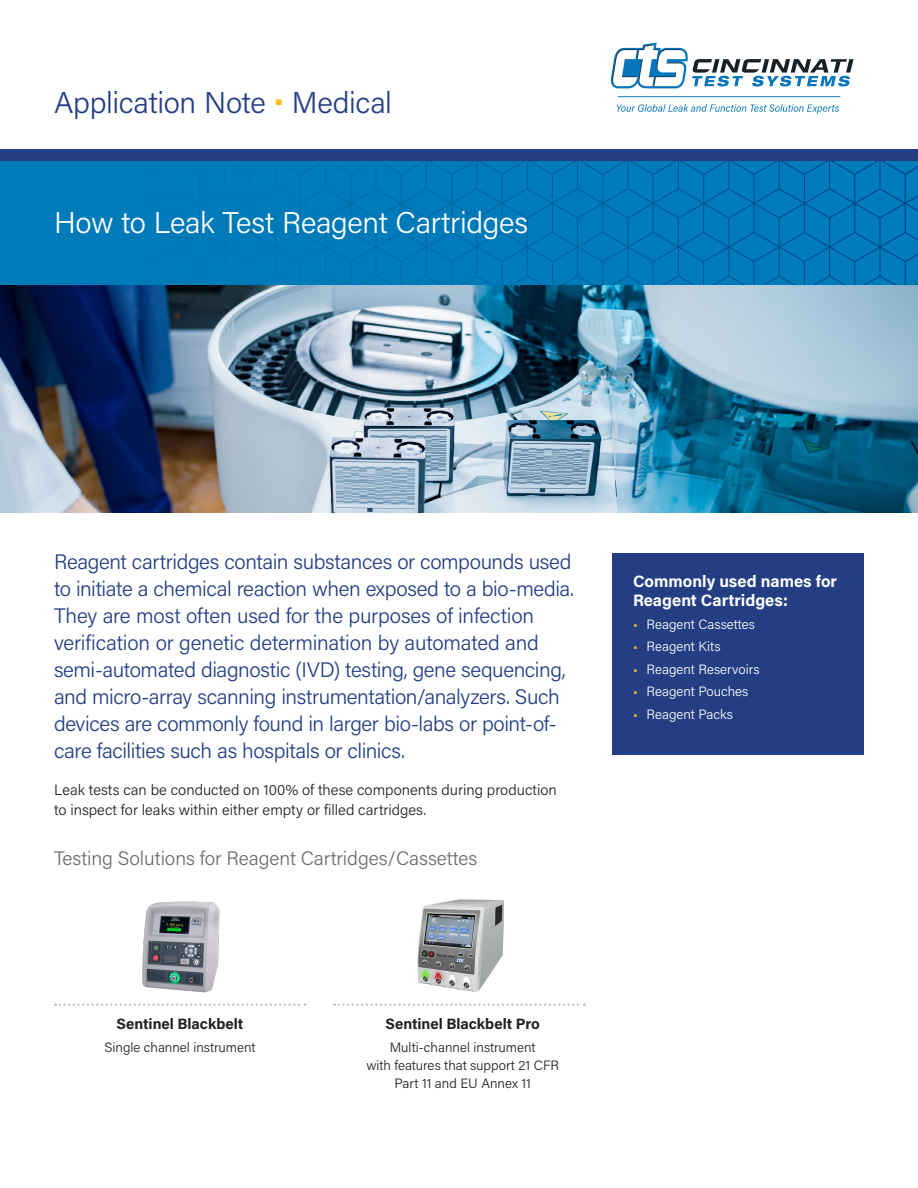
<style>
.page{position:relative;width:918px;height:1188px;background:#fff}
.page>*{position:absolute;margin:0;border:0;box-sizing:border-box;transform-origin:0 0}
.t1{font:300 30px "Acumin Pro";letter-spacing:-.01em;color:#fff}
.Doc_Type_Title_Cover{font:300 30px "Acumin Pro";letter-spacing:-.01em;color:#233e83}
.Subtitle{font:300 21px/27px "Acumin Pro";letter-spacing:-.02em;color:#233e83}
.Sidebar_Heading{font:300 19.5px "Acumin Pro";letter-spacing:-.005em;color:#6c6d70}
.Sidebar_Subheading{font:700 16.5px/19.5px "Acumin Pro";color:#fff}
.Body{font:300 15px/19.5px "Acumin Pro";color:#231f20}
.t2{font:700 15px "Acumin Pro";color:#231f20}
.t3{font:300 13.5px/18px "Acumin Pro";color:#231f20;text-align:center}
.t4{font:300 13.5px "Acumin Pro";color:#fff}
.s1{color:#fec221}
</style>
<div class="page">
<div style="left:0;top:159px;width:918px;height:126px;background:#007bb9"></div>
<svg style="left:263px;top:161px;width:655px;height:124px"></svg>
<div style="left:0;top:149px;width:918px;height:12px;background:#233e83"></div>
<svg style="left:617px;top:104px;width:222px;height:10px"></svg>
<svg style="left:611px;top:43px;width:243px;height:45px"></svg>
<hr style="left:618px;top:96px;width:222px;height:1px;background:#0574bc">
<img style="left:0;top:285px;width:918px;height:228px">
<svg style="left:55px;top:1004px;width:251px;height:2px"></svg>
<svg style="left:334px;top:1004px;width:251px;height:2px"></svg>
<img style="left:142px;top:901px;width:78px;height:92px">
<img style="left:417px;top:899px;width:87px;height:94px">
<div style="left:612px;top:554px;width:252px;height:201px;background:#233e83"></div>
<p class="Doc_Type_Title_Cover" style="left:54px;top:81px;width:340px">Application Note Medical</p>
<p class="t1" style="left:54px;top:202px;width:476px">How to Leak Test Reagent Cartridges</p>
<p class="Subtitle" style="left:54px;top:547px;width:522px">Reagent cartridges contain substances or compounds used to initiate a chemical reaction when exposed to a bio-media.<br>They are most often used for the purposes of infection verification or genetic determination by automated and semi-automated diagnostic (IVD) testing, gene sequencing, and micro-array scanning instrumentation/analyzers. Such devices are commonly found in larger bio-labs or point-of&shy;care facilities such as hospitals or clinics.</p>
<p class="Body" style="left:54px;top:780px;width:504px">Leak tests can be conducted on 100% of these components during production to inspect for leaks within either empty or filled cartridges.</p>
<p class="Sidebar_Heading" style="left:54px;top:845px;width:425px">Testing Solutions for Reagent Cartridges/Cassettes</p>
<p class="t2" style="left:117px;top:1013px;width:128px">Sentinel Blackbelt</p>
<p class="t3" style="left:104px;top:1037px;width:153px">Single channel instrument</p>
<p class="t2" style="left:386px;top:1013px;width:156px">Sentinel Blackbelt Pro</p>
<p class="t3" style="left:366px;top:1037px;width:194px">Multi-channel instrument<br>with features that support 21 CFR<br>Part 11 and EU Annex 11</p>
<p class="Sidebar_Subheading" style="left:633px;top:570px;width:206px">Commonly used names for<br>Reagent Cartridges:</p>
<p class="t4" style="left:633px;top:615px;width:124px"><span class="s1">•</span> Reagent Cassettes</p>
<p class="t4" style="left:633px;top:637px;width:89px"><span class="s1">•</span> Reagent Kits</p>
<p class="t4" style="left:633px;top:660px;width:128px"><span class="s1">•</span> Reagent Reservoirs</p>
<p class="t4" style="left:633px;top:682px;width:117px"><span class="s1">•</span> Reagent Pouches</p>
<p class="t4" style="left:633px;top:705px;width:101px"><span class="s1">•</span> Reagent Packs</p>
</div>
